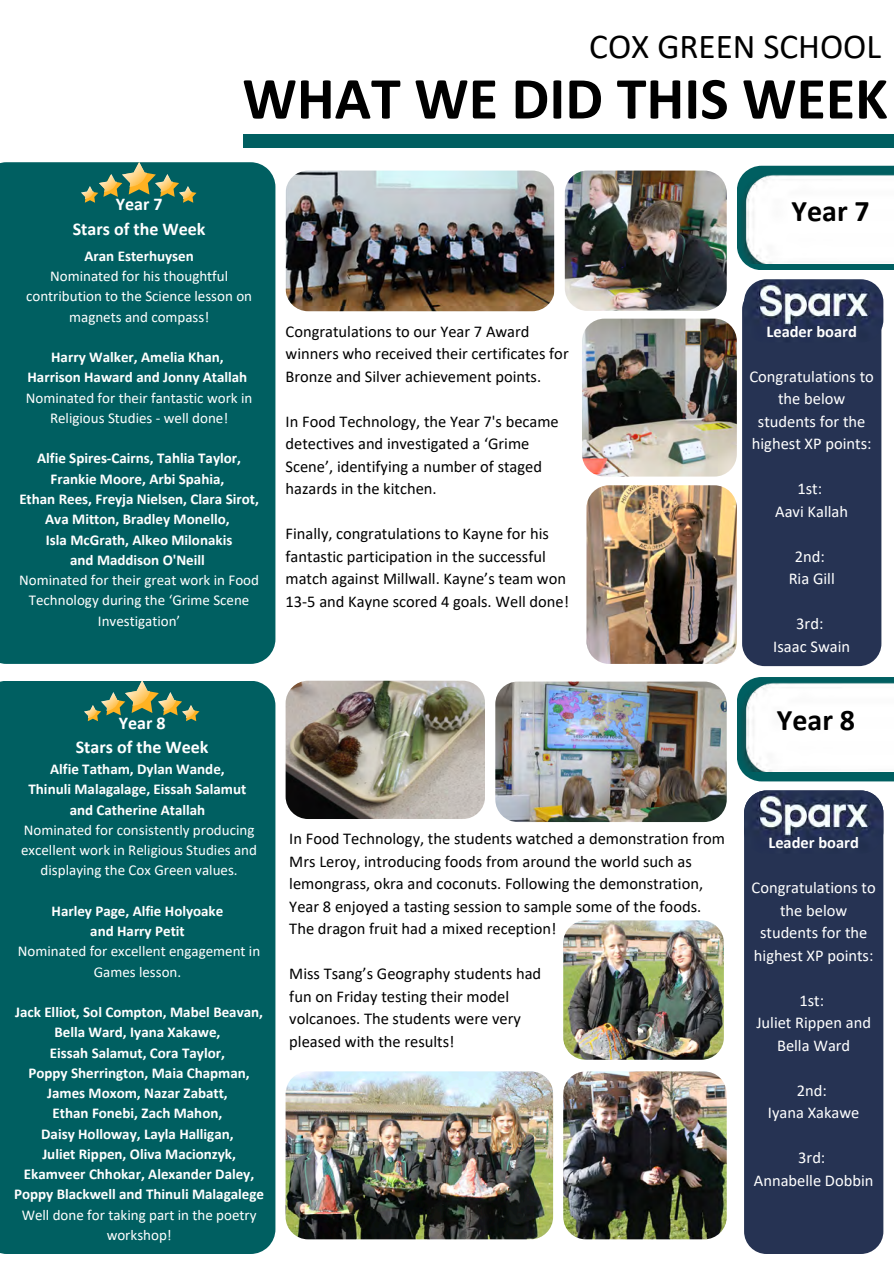
<style>
.page{position:relative;width:894px;height:1264px;background:#fff}
.page>*{position:absolute;margin:0;border:0;box-sizing:border-box;transform-origin:0 0}
.t1{font:700 60px "Calibri";color:#000}
.t2{font:35.1px "Calibri";color:#000}
.t3{font:700 30px "Calibri";color:#000}
.t4{font:700 18px/24.8px "Calibri";color:#fff;text-align:center}
.t5{font:16.5px/22.5px "Calibri";color:#000}
.t6{font:16.5px/22.5px "Calibri";color:#fff;text-align:center}
.t7{font:700 16.5px "Calibri";color:#fff}
.t8{font:700 15px/20.2px "Calibri";color:#fff;text-align:center}
.t9{font:15px/20.2px "Calibri";color:#fff;text-align:center}
</style>
<div class="page">
<div style="left:0;top:681px;width:275px;height:572px;background:#005f61"></div>
<div style="left:0;top:162px;width:275px;height:501px;background:#005f61"></div>
<svg style="left:82px;top:162px;width:114px;height:41px;background:#40785f"></svg>
<img style="left:99px;top:174px;width:17px;height:17px">
<svg style="left:85px;top:680px;width:114px;height:41px;background:#457c63"></svg>
<img style="left:102px;top:693px;width:17px;height:17px">
<div style="left:736px;top:166px;width:157px;height:104px;background:#005f61"></div>
<div style="left:736px;top:677px;width:157px;height:104px;background:#005f61"></div>
<img style="left:736px;top:172px;width:157px;height:92px">
<img style="left:736px;top:680px;width:157px;height:92px">
<div style="left:243px;top:134px;width:650px;height:14px;background:#005f61"></div>
<div style="left:741px;top:287px;width:140px;height:379px;background:#263353;border-radius:22px"></div>
<img style="left:743px;top:279px;width:140px;height:63px;border-radius:22px">
<div style="left:743px;top:790px;width:140px;height:463px;background:#263353;border-radius:22px"></div>
<img style="left:743px;top:790px;width:140px;height:63px;border-radius:22px">
<img style="left:285px;top:170px;width:269px;height:141px;border-radius:22px">
<img style="left:586px;top:485px;width:150px;height:179px;border-radius:22px">
<img style="left:564px;top:170px;width:162px;height:141px;border-radius:22px">
<img style="left:582px;top:318px;width:154px;height:158px;border-radius:22px">
<img style="left:285px;top:680px;width:199px;height:139px;border-radius:22px">
<img style="left:495px;top:681px;width:231px;height:141px;border-radius:22px">
<img style="left:285px;top:1071px;width:268px;height:167px;border-radius:22px">
<img style="left:563px;top:1071px;width:163px;height:167px;border-radius:22px">
<img style="left:563px;top:920px;width:160px;height:139px">
<p class="t4" style="left:73px;top:193px;width:134px">Year 7<br>Stars of the Week</p>
<h2 class="t2" style="left:589px;top:32px;width:293px">COX GREEN SCHOOL</h2>
<h1 class="t1" style="left:242px;top:73px;width:646px">WHAT WE DID THIS WEEK</h1>
<p class="t3" style="left:791px;top:199px;width:80px">Year 7</p>
<p class="t8" style="left:84px;top:247px;width:111px">Aran Esterhuysen</p>
<p class="t9" style="left:26px;top:267px;width:227px">Nominated for his thoughtful contribution to the Science lesson on magnets and compass!</p>
<p class="t8" style="left:51px;top:348px;width:174px">Harry Walker, Amelia Khan,</p>
<p class="t8" style="left:28px;top:368px;width:221px">Harrison Haward and Jonny Atallah</p>
<p class="t9" style="left:26px;top:389px;width:228px">Nominated for their fantastic work in<br>Religious Studies - well done!</p>
<p class="t8" style="left:37px;top:449px;width:205px">Alfie Spires-Cairns, Tahlia Taylor,<br>Frankie Moore, Arbi Spahia,</p>
<p class="t8" style="left:19px;top:490px;width:241px">Ethan Rees, Freyja Nielsen, Clara Sirot,<br>Ava Mitton, Bradley Monello,</p>
<p class="t8" style="left:46px;top:530px;width:188px">Isla McGrath, Alkeo Milonakis</p>
<p class="t8" style="left:70px;top:551px;width:136px">and Maddison O'Neill</p>
<p class="t9" style="left:19px;top:571px;width:241px">Nominated for their great work in Food<br>Technology during the ‘Grime Scene<br>Investigation’</p>
<p class="t5" style="left:285px;top:321px;width:284px">Congratulations to our Year 7 Award winners who received their certificates for<br>Bronze and Silver achievement points.</p>
<p class="t5" style="left:285px;top:411px;width:274px">In Food Technology, the Year 7's became detectives and investigated a ‘Grime Scene’, identifying a number of staged hazards in the kitchen.</p>
<p class="t5" style="left:285px;top:524px;width:285px">Finally, congratulations to Kayne for his fantastic participation in the successful match against Millwall. Kayne’s team won 13-5 and Kayne scored 4 goals. Well done!</p>
<h4 class="t4" style="left:76px;top:711px;width:134px">Year 8<br>Stars of the Week</h4>
<p class="t8" style="left:50px;top:760px;width:176px">Alfie Tatham, Dylan Wande,</p>
<h4 class="t8" style="left:28px;top:780px;width:219px">Thinuli Malagalage, Eissah Salamut</h4>
<p class="t8" style="left:70px;top:800px;width:137px">and Catherine Atallah</p>
<p class="t9" style="left:21px;top:821px;width:237px">Nominated for consistently producing excellent work in Religious Studies and displaying the Cox Green values.</p>
<p class="t8" style="left:52px;top:902px;width:173px">Harley Page, Alfie Holyoake</p>
<p class="t8" style="left:90px;top:922px;width:96px">and Harry Petit</p>
<p class="t9" style="left:18px;top:942px;width:244px">Nominated for excellent engagement in<br>Games lesson.</p>
<p class="t8" style="left:15px;top:1003px;width:249px">Jack Elliot, Sol Compton, Mabel Beavan,<br>Bella Ward, Iyana Xakawe,</p>
<p class="t8" style="left:50px;top:1043px;width:176px">Eissah Salamut, Cora Taylor,</p>
<p class="t8" style="left:28px;top:1064px;width:223px">Poppy Sherrington, Maia Chapman,<br>James Moxom, Nazar Zabatt,</p>
<p class="t8" style="left:53px;top:1104px;width:171px">Ethan Fonebi, Zach Mahon,</p>
<p class="t8" style="left:41px;top:1124px;width:194px">Daisy Holloway, Layla Halligan,</p>
<p class="t8" style="left:14px;top:1145px;width:251px">Juliet Rippen, Oliva Macionzyk,<br>Ekamveer Chhokar, Alexander Daley,<br>Poppy Blackwell and Thinuli Malagalege</p>
<p class="t9" style="left:22px;top:1205px;width:236px">Well done for taking part in the poetry workshop!</p>
<p class="t5" style="left:289px;top:828px;width:437px">In Food Technology, the students watched a demonstration from Mrs Leroy, introducing foods from around the world such as lemongrass, okra and coconuts. Following the demonstration, Year 8 enjoyed a tasting session to sample some of the foods.<br>The dragon fruit had a mixed reception!</p>
<p class="t5" style="left:289px;top:963px;width:253px">Miss Tsang’s Geography students had fun on Friday testing their model volcanoes. The students were very pleased with the results!</p>
<h5 class="t7" style="left:766px;top:324px;width:92px">Leader board</h5>
<h5 class="t6" style="left:749px;top:366px;width:126px">Congratulations to the below students for the highest XP points:</h5>
<p class="t6" style="left:775px;top:479px;width:74px">1st:<br>Aavi Kallah</p>
<p class="t6" style="left:788px;top:546px;width:48px">2nd:<br>Ria Gill</p>
<p class="t6" style="left:773px;top:614px;width:78px">3rd:<br>Isaac Swain</p>
<h5 class="t3" style="left:776px;top:707px;width:80px">Year 8</h5>
<p class="t7" style="left:768px;top:835px;width:92px">Leader board</p>
<h5 class="t6" style="left:751px;top:877px;width:126px">Congratulations to the below students for the highest XP points:</h5>
<h5 class="t6" style="left:756px;top:990px;width:116px">1st:<br>Juliet Rippen and<br>Bella Ward</h5>
<h5 class="t6" style="left:767px;top:1080px;width:93px">2nd:<br>Iyana Xakawe</h5>
<p class="t6" style="left:753px;top:1147px;width:121px">3rd:<br>Annabelle Dobbin</p>
</div>
